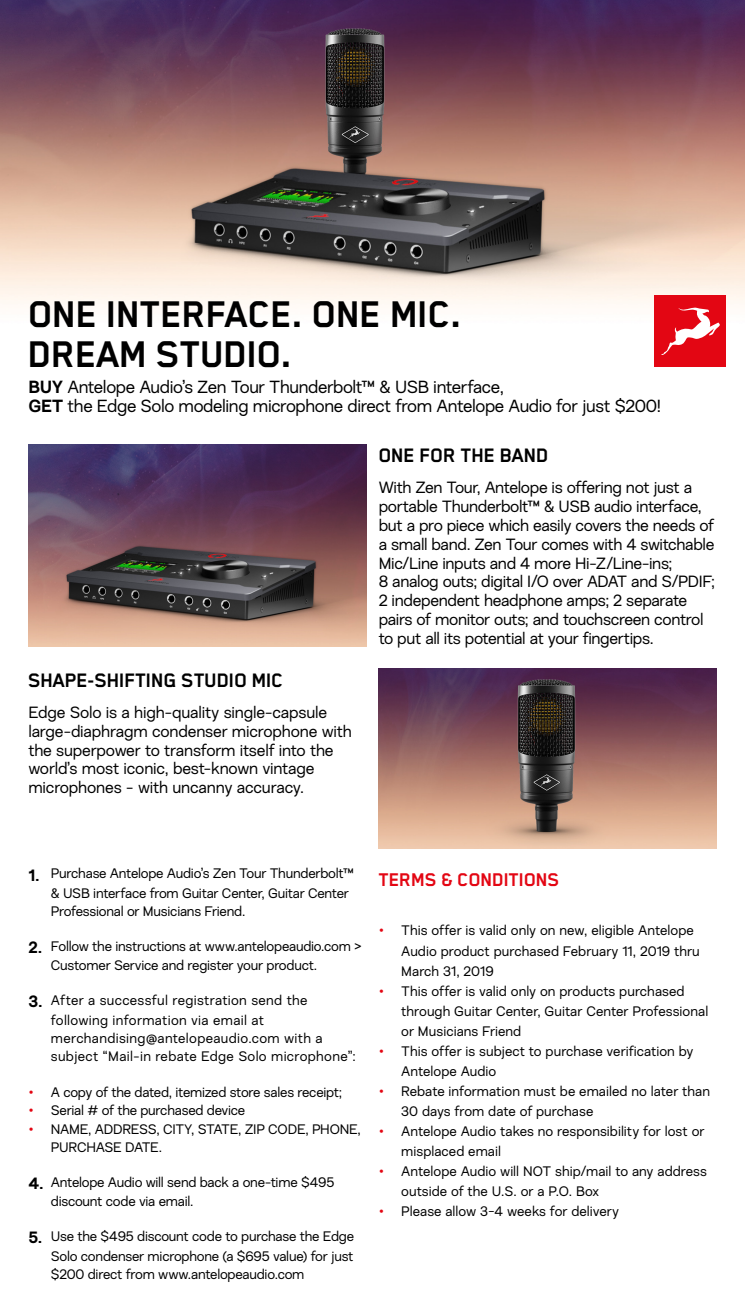
<style>
.page{position:relative;width:745px;height:1312px;background:#fff}
.page>*{position:absolute;margin:0;border:0;box-sizing:border-box;transform-origin:0 0}
.t1{font:700 42.88px "Blender Pro";letter-spacing:-.02em;color:#000}
.t2{font:700 22.5px "Blender Pro";letter-spacing:-.02em;color:#000}
.t3{font:700 21.25px "Blender Pro";letter-spacing:-.02em;color:#e30613}
.t4{font:17.5px "Nurom";letter-spacing:-.02em;color:#000}
.t5{font:16.25px/18.8px "Nurom";letter-spacing:-.02em;color:#000}
.t6{font:13.75px/20px "Nurom";letter-spacing:-.005em;color:#000}
.t7{font:13.75px/18.1px "Nurom";letter-spacing:.025em;color:#000}
.t8{font:13.75px/19.4px "Nurom";letter-spacing:.02em;color:#000}
.s1{font-weight:700}
.s2{font-weight:700;font-size:16.25px}
.s3{color:#e30613}
</style>
<div class="page">
<img style="left:0;top:0;width:744px;height:323px">
<img style="left:378px;top:668px;width:338px;height:179px">
<div style="left:654px;top:295px;width:71px;height:72px;background:#e30613"></div>
<svg style="left:661px;top:307px;width:58px;height:48px"></svg>
<img style="left:28px;top:444px;width:338px;height:202px">
<p class="t1" style="left:28px;top:290px;width:435px">ONE INTERFACE. ONE MIC.</p>
<p class="t1" style="left:28px;top:331px;width:266px">DREAM STUDIO.</p>
<p class="t4" style="left:28px;top:376px;width:476px"><span class="s1">BUY</span> Antelope Audio’s Zen Tour Thunderbolt™ &amp; USB interface,</p>
<p class="t4" style="left:28px;top:395px;width:634px"><span class="s1">GET</span> the Edge Solo modeling microphone direct from Antelope Audio for just $200!</p>
<p class="t2" style="left:28px;top:667px;width:257px">SHAPE-SHIFTING STUDIO MIC</p>
<p class="t5" style="left:28px;top:702px;width:325px">Edge Solo is a high-quality single-capsule large-diaphragm condenser microphone with the superpower to transform itself into the world’s most iconic, best-known vintage microphones - with uncanny accuracy.</p>
<p class="t2" style="left:378px;top:443px;width:172px">ONE FOR THE BAND</p>
<p class="t5" style="left:378px;top:478px;width:337px">With Zen Tour, Antelope is offering not just a portable Thunderbolt™ &amp; USB audio interface, but a pro piece which easily covers the needs of a small band. Zen Tour comes with 4 switchable Mic/Line inputs and 4 more Hi-Z/Line-ins;<br>8 analog outs; digital I/O over ADAT and S/PDIF; 2 independent headphone amps; 2 separate pairs of monitor outs; and touchscreen control to put all its potential at your fingertips.</p>
<p class="t6" style="left:51px;top:863px;width:304px;line-height:19.4px;text-indent:-22px"><span class="s2">1.</span> Purchase Antelope Audio’s Zen Tour Thunderbolt™ &amp; USB interface from Guitar Center, Guitar Center</p>
<p class="t6" style="left:51px;top:900px;width:196px">Professional or Musicians Friend.</p>
<p class="t6" style="left:51px;top:936px;width:312px;line-height:19.4px;text-indent:-22px"><span class="s2">2.</span> Follow the instructions at www.antelopeaudio.com &gt;<br>Customer Service and register your product.</p>
<p class="t8" style="left:51px;top:990px;width:258px;text-indent:-22px"><span class="s2">3.</span> After a successful registration send the following information via email at</p>
<p class="t7" style="left:51px;top:1028px;width:306px">merchandising@antelopeaudio.com with a subject “Mail-in rebate Edge Solo microphone”:</p>
<p class="t6" style="left:28px;top:1082px;width:315px"><span class="s3">•</span> A copy of the dated, itemized store sales receipt;</p>
<p class="t6" style="left:28px;top:1100px;width:218px"><span class="s3">•</span> Serial # of the purchased device</p>
<p class="t6" style="left:51px;top:1119px;width:311px;line-height:18.1px;text-indent:-22px"><span class="s3">•</span> NAME, ADDRESS, CITY, STATE, ZIP CODE, PHONE,<br>PURCHASE DATE.</p>
<p class="t6" style="left:51px;top:1171px;width:285px;line-height:19.4px;text-indent:-22px"><span class="s2">4.</span> Antelope Audio will send back a one-time $495 discount code via email.</p>
<p class="t6" style="left:28px;top:1226px;width:327px;line-height:19.4px;text-align:right"><span class="s2">5.</span> Use the $495 discount code to purchase the Edge<br>Solo condenser microphone (a $695 value) for just</p>
<p class="t6" style="left:51px;top:1263px;width:255px">$200 direct from www.antelopeaudio.com</p>
<p class="t3" style="left:378px;top:867px;width:183px">TERMS &amp; CONDITIONS</p>
<p class="t6" style="left:401px;top:920px;width:300px;text-indent:-22px"><span class="s3">•</span> This offer is valid only on new, eligible Antelope<br>Audio product purchased February 11, 2019 thru<br>March 31, 2019</p>
<p class="t6" style="left:401px;top:980px;width:308px;text-indent:-22px"><span class="s3">•</span> This offer is valid only on products purchased through Guitar Center, Guitar Center Professional or Musicians Friend</p>
<p class="t6" style="left:401px;top:1040px;width:294px;text-indent:-22px"><span class="s3">•</span> This offer is subject to purchase verification by<br>Antelope Audio</p>
<p class="t6" style="left:401px;top:1080px;width:310px;text-indent:-22px"><span class="s3">•</span> Rebate information must be emailed no later than<br>30 days from date of purchase</p>
<p class="t6" style="left:401px;top:1120px;width:304px;text-indent:-22px"><span class="s3">•</span> Antelope Audio takes no responsibility for lost or misplaced email</p>
<p class="t6" style="left:401px;top:1160px;width:307px;text-indent:-22px"><span class="s3">•</span> Antelope Audio will NOT ship/mail to any address outside of the U.S. or a P.O. Box</p>
<p class="t6" style="left:378px;top:1200px;width:242px"><span class="s3">•</span> Please allow 3-4 weeks for delivery</p>
</div>
